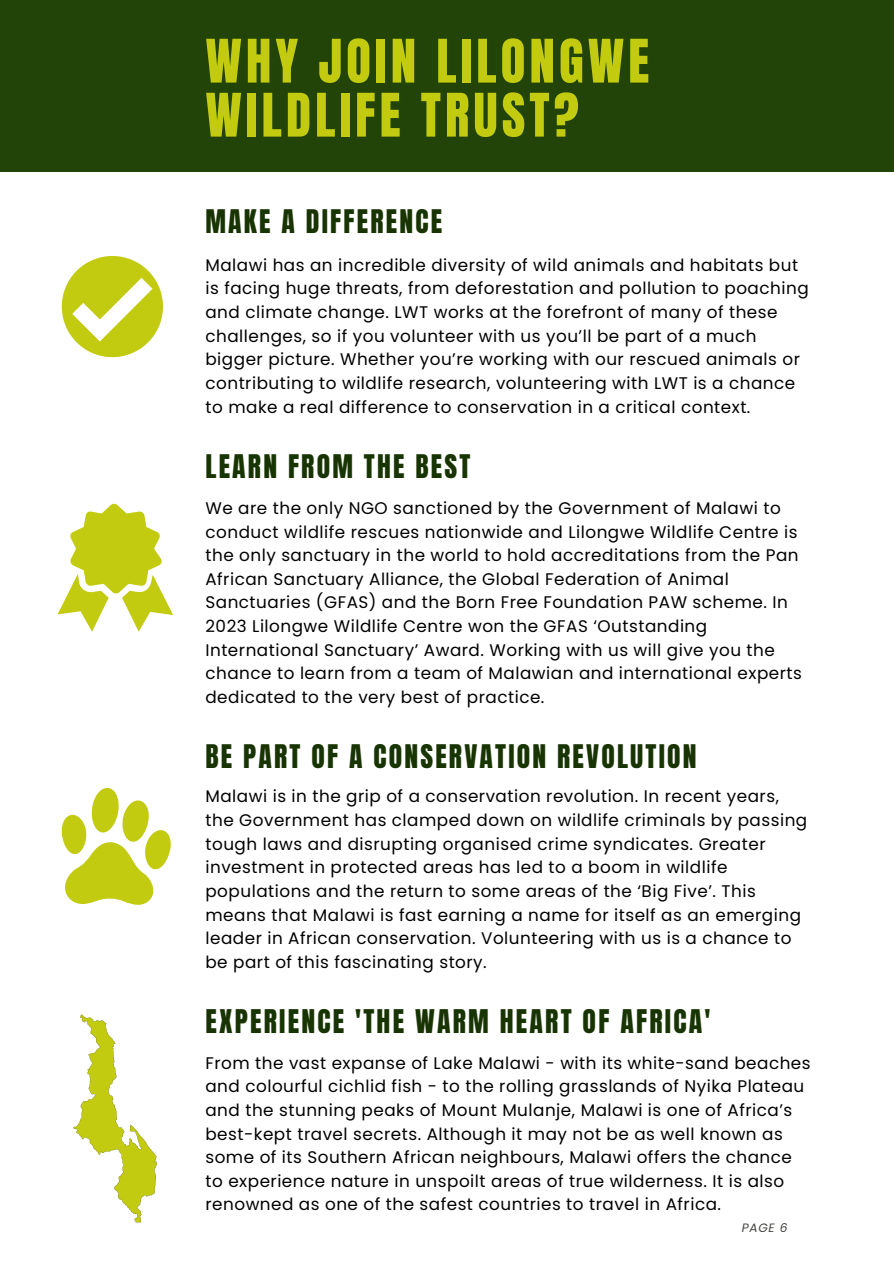
<style>
.page{position:relative;width:894px;height:1264px;background:#fff}
.page>*{position:absolute;margin:0;border:0;box-sizing:border-box;transform-origin:0 0}
.t1{font:51px/54px "Anton";letter-spacing:.08em;color:#c2cb0f}
.t2{font:27.75px "Anton";letter-spacing:.08em;color:#183403}
.t3{font:27.6px "Anton";letter-spacing:.08em;color:#183403}
.t4{font:16.8px/23.7px "Poppins";letter-spacing:.03em;color:#000}
.t5{font:italic 12.15px "Poppins";color:#444440}
</style>
<div class="page">
<div style="left:0;top:0;width:893px;height:172px;background:#224408"></div>
<svg style="left:58px;top:503px;width:115px;height:128px"></svg>
<svg style="left:73px;top:1014px;width:84px;height:208px"></svg>
<svg style="left:62px;top:787px;width:109px;height:118px"></svg>
<svg style="left:62px;top:256px;width:101px;height:101px"></svg>
<h1 class="t1" style="left:205px;top:35px;width:445px">WHY JOIN LILONGWE<br>WILDLIFE TRUST?</h1>
<h3 class="t3" style="left:205px;top:201px;width:238px">MAKE A DIFFERENCE</h3>
<p class="t4" style="left:205px;top:253px;width:604px">Malawi has an incredible diversity of wild animals and habitats but is facing huge threats, from deforestation and pollution to poaching and climate change. LWT works at the forefront of many of these challenges, so if you volunteer with us you’ll be part of a much bigger picture. Whether you’re working with our rescued animals or contributing to wildlife research, volunteering with LWT is a chance to make a real difference to conservation in a critical context.</p>
<h3 class="t3" style="left:205px;top:446px;width:266px">LEARN FROM THE BEST</h3>
<p class="t4" style="left:205px;top:496px;width:598px">We are the only NGO sanctioned by the Government of Malawi to conduct wildlife rescues nationwide and Lilongwe Wildlife Centre is the only sanctuary in the world to hold accreditations from the Pan African Sanctuary Alliance, the Global Federation of Animal Sanctuaries (GFAS) and the Born Free Foundation PAW scheme. In 2023 Lilongwe Wildlife Centre won the GFAS ‘Outstanding International Sanctuary’ Award. Working with us will give you the chance to learn from a team of Malawian and international experts dedicated to the very best of practice.</p>
<h3 class="t3" style="left:205px;top:736px;width:492px">BE PART OF A CONSERVATION REVOLUTION</h3>
<p class="t4" style="left:205px;top:784px;width:603px">Malawi is in the grip of a conservation revolution. In recent years, the Government has clamped down on wildlife criminals by passing tough laws and disrupting organised crime syndicates. Greater investment in protected areas has led to a boom in wildlife populations and the return to some areas of the ‘Big Five’. This means that Malawi is fast earning a name for itself as an emerging leader in African conservation. Volunteering with us is a chance to be part of this fascinating story.</p>
<h2 class="t2" style="left:205px;top:1000px;width:506px">EXPERIENCE 'THE WARM HEART OF AFRICA'</h2>
<p class="t4" style="left:205px;top:1050px;width:606px">From the vast expanse of Lake Malawi - with its white-sand beaches and colourful cichlid fish - to the rolling grasslands of Nyika Plateau and the stunning peaks of Mount Mulanje, Malawi is one of Africa’s best-kept travel secrets. Although it may not be as well known as some of its Southern African neighbours, Malawi offers the chance to experience nature in unspoilt areas of true wilderness. It is also renowned as one of the safest countries to travel in Africa.</p>
<p class="t5" style="left:741px;top:1219px;width:47px">PAGE 6</p>
</div>
